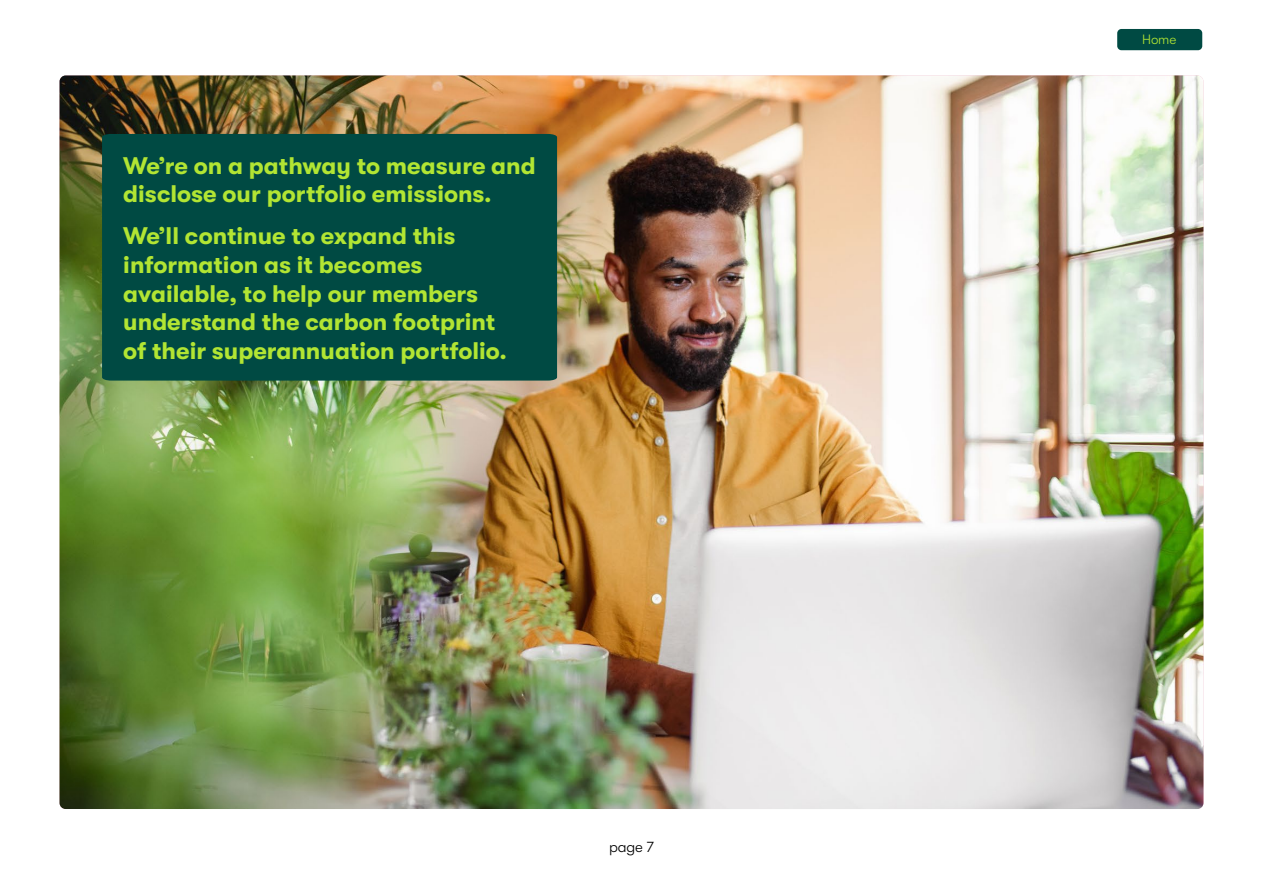
<style>
.page{position:relative;width:1263px;height:893px;background:#fff}
.page>*{position:absolute;margin:0;border:0;box-sizing:border-box;transform-origin:0 0}
.t1{font:700 24px/28.8px "GT Walsheim";color:#b2e533}
.t2{font:300 15px "GT Walsheim";color:#000}
.t3{font:300 13.5px "GT Walsheim";color:#b2e533}
</style>
<div class="page">
<img style="left:60px;top:75px;width:1143px;height:734px">
<div style="left:1117px;top:29px;width:85px;height:21px;background:#004a43;border-radius:4px"></div>
<div style="left:102px;top:134px;width:455px;height:247px;background:#004a43"></div>
<p class="t1" style="left:123px;top:151px;width:414px">We’re on a pathway to measure and disclose our portfolio emissions.</p>
<p class="t1" style="left:123px;top:221px;width:385px">We’ll continue to expand this information as it becomes available, to help our members understand the carbon footprint of their superannuation portfolio.</p>
<p class="t2" style="left:609px;top:839px;width:46px">page 7</p>
<p class="t3" style="left:1142px;top:32px;width:36px">Home</p>
</div>
